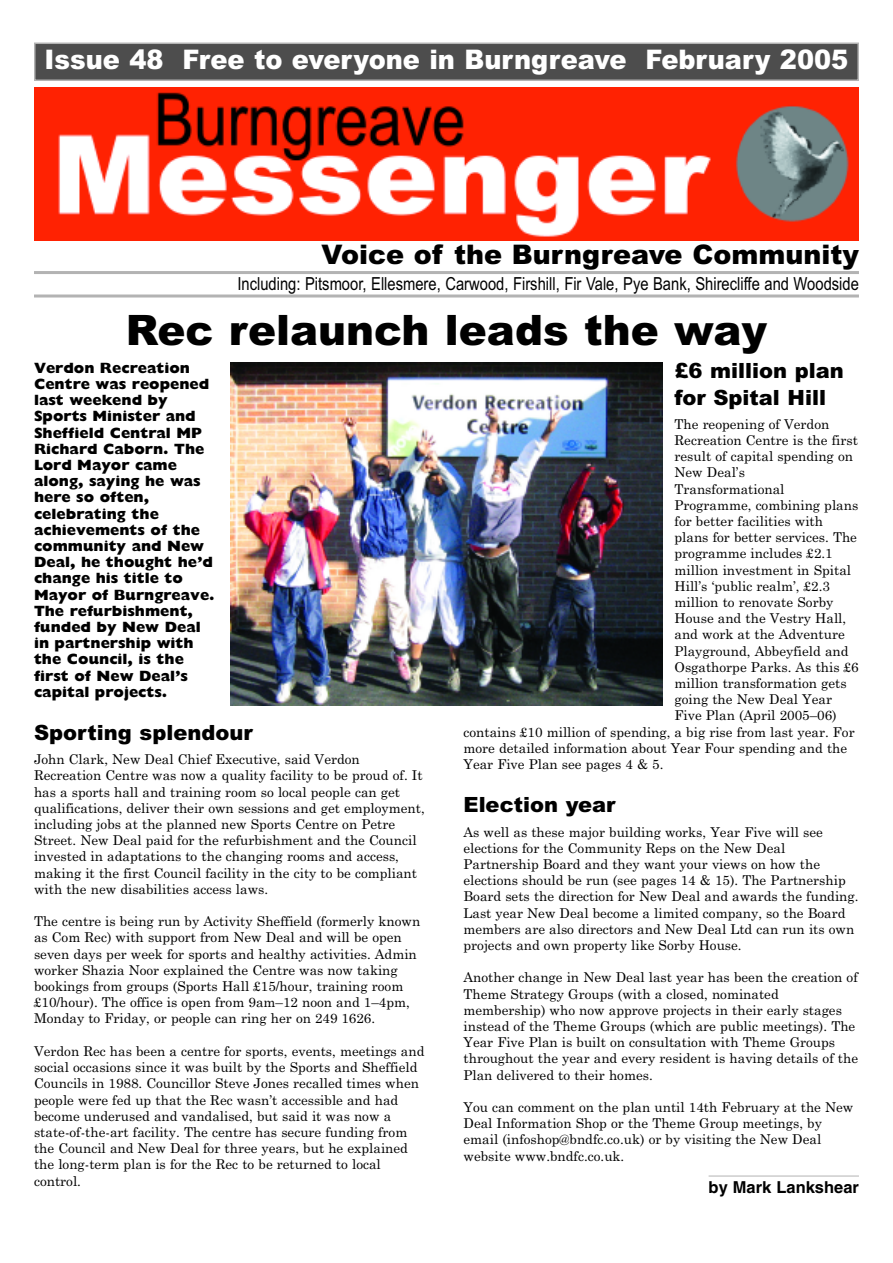
<style>
.page{position:relative;width:893px;height:1263px;background:#fff}
.page>*{position:absolute;margin:0;border:0;box-sizing:border-box;transform-origin:0 0}
.t1{font:900 42px "Arial";color:#000}
.t2{font:900 27px "Arial";color:#fff;scale:.95 1}
.t3{font:900 27px "Arial";color:#000}
.t4{font:900 21px/27px "Arial";color:#000}
.t5{font:18px "Arial Narrow";color:#000}
.t6{font:700 16.5px "Helvetica";color:#000}
.t7{font:800 15px/16.2px "Gill Sans";color:#000}
.t8{font:13.5px/16.2px "Century Schoolbook";color:#000}
</style>
<div class="page">
<img style="left:34px;top:87px;width:825px;height:153px">
<div style="left:35px;top:43px;width:823px;height:37px;background:#4d4d4d"></div>
<div style="left:34px;top:43px;width:825px;height:38px;border:2px solid #b3b3b3"></div>
<hr style="left:34px;top:271px;width:825px;height:3px;background:#b3b3b3">
<hr style="left:34px;top:294px;width:825px;height:3px;background:#b3b3b3">
<hr style="left:709px;top:1175px;width:150px;height:2px;background:#ccc">
<img style="left:230px;top:362px;width:432px;height:343px">
<h2 class="t2" style="left:44px;top:43px;width:848px">Issue 48 Free to everyone in Burngreave February 2005</h2>
<h2 class="t3" style="left:321px;top:239px;width:539px">Voice of the Burngreave Community</h2>
<h3 class="t5" style="left:237px;top:273px;width:623px">Including: Pitsmoor, Ellesmere, Carwood, Firshill, Fir Vale, Pye Bank, Shirecliffe and Woodside</h3>
<h1 class="t1" style="left:126px;top:306px;width:643px">Rec relaunch leads the way</h1>
<p class="t7" style="left:34px;top:359px;width:182px">Verdon Recreation<br>Centre was reopened last weekend by<br>Sports Minister and<br>Sheffield Central MP<br>Richard Caborn. The<br>Lord Mayor came along, saying he was here so often, celebrating the achievements of the community and New<br>Deal, he thought he’d change his title to<br>Mayor of Burngreave.<br>The refurbishment, funded by New Deal in partnership with the Council, is the first of New Deal’s capital projects.</p>
<h3 class="t4" style="left:34px;top:719px;width:220px">Sporting splendour</h3>
<p class="t8" style="left:34px;top:751px;width:392px">John Clark, New Deal Chief Executive, said Verdon Recreation Centre was now a quality facility to be proud of. It has a sports hall and training room so local people can get qualifications, deliver their own sessions and get employment, including jobs at the planned new Sports Centre on Petre Street. New Deal paid for the refurbishment and the Council invested in adaptations to the changing rooms and access, making it the first Council facility in the city to be compliant with the new disabilities access laws.</p>
<p class="t8" style="left:34px;top:913px;width:388px">The centre is being run by Activity Sheffield (formerly known as Com Rec) with support from New Deal and will be open seven days per week for sports and healthy activities. Admin worker Shazia Noor explained the Centre was now taking bookings from groups (Sports Hall £15/hour, training room £10/hour). The office is open from 9am–12 noon and 1–4pm, Monday to Friday, or people can ring her on 249 1626.</p>
<p class="t8" style="left:34px;top:1043px;width:392px">Verdon Rec has been a centre for sports, events, meetings and social occasions since it was built by the Sports and Sheffield Councils in 1988. Councillor Steve Jones recalled times when people were fed up that the Rec wasn’t accessible and had become underused and vandalised, but said it was now a state-of-the-art facility. The centre has secure funding from the Council and New Deal for three years, but he explained the long-term plan is for the Rec to be returned to local control.</p>
<h3 class="t4" style="left:674px;top:357px;width:171px">£6 million plan for Spital Hill</h3>
<p class="t8" style="left:674px;top:416px;width:156px">The reopening of Verdon</p>
<p class="t8" style="left:674px;top:432px;width:185px">Recreation Centre is the first</p>
<p class="t8" style="left:674px;top:448px;width:180px">result of capital spending on</p>
<p class="t8" style="left:674px;top:465px;width:72px">New Deal’s</p>
<p class="t8" style="left:674px;top:481px;width:111px">Transformational</p>
<p class="t8" style="left:674px;top:497px;width:185px">Programme, combining plans</p>
<p class="t8" style="left:674px;top:513px;width:150px">for better facilities with</p>
<p class="t8" style="left:674px;top:529px;width:184px">plans for better services. The</p>
<p class="t8" style="left:674px;top:546px;width:160px">programme includes £2.1</p>
<p class="t8" style="left:674px;top:562px;width:178px">million investment in Spital</p>
<p class="t8" style="left:674px;top:578px;width:157px">Hill’s ‘public realm’, £2.3</p>
<p class="t8" style="left:674px;top:594px;width:160px">million to renovate Sorby</p>
<p class="t8" style="left:674px;top:610px;width:173px">House and the Vestry Hall,</p>
<p class="t8" style="left:674px;top:627px;width:172px">and work at the Adventure</p>
<p class="t8" style="left:674px;top:643px;width:175px">Playground, Abbeyfield and</p>
<p class="t8" style="left:674px;top:659px;width:186px">Osgathorpe Parks. As this £6</p>
<p class="t8" style="left:674px;top:675px;width:174px">million transformation gets</p>
<p class="t8" style="left:674px;top:691px;width:159px">going the New Deal Year</p>
<p class="t8" style="left:674px;top:708px;width:164px">Five Plan (April 2005–06)</p>
<p class="t8" style="left:463px;top:724px;width:393px">contains £10 million of spending, a big rise from last year. For</p>
<p class="t8" style="left:463px;top:740px;width:385px">more detailed information about Year Four spending and the</p>
<p class="t8" style="left:463px;top:756px;width:201px">Year Five Plan see pages 4 &amp; 5.</p>
<h3 class="t4" style="left:463px;top:791px;width:153px">Election year</h3>
<p class="t8" style="left:463px;top:824px;width:396px">As well as these major building works, Year Five will see elections for the Community Reps on the New Deal Partnership Board and they want your views on how the elections should be run (see pages 14 &amp; 15). The Partnership Board sets the direction for New Deal and awards the funding.<br>Last year New Deal become a limited company, so the Board members are also directors and New Deal Ltd can run its own projects and own property like Sorby House.</p>
<p class="t8" style="left:463px;top:970px;width:396px">Another change in New Deal last year has been the creation of Theme Strategy Groups (with a closed, nominated membership) who now approve projects in their early stages instead of the Theme Groups (which are public meetings). The Year Five Plan is built on consultation with Theme Groups throughout the year and every resident is having details of the Plan delivered to their homes.</p>
<p class="t8" style="left:463px;top:1099px;width:391px">You can comment on the plan until 14th February at the New Deal Information Shop or the Theme Group meetings, by email (infoshop@bndfc.co.uk) or by visiting the New Deal website www.bndfc.co.uk.</p>
<p class="t6" style="left:709px;top:1181px;width:152px">by Mark Lankshear</p>
</div>
